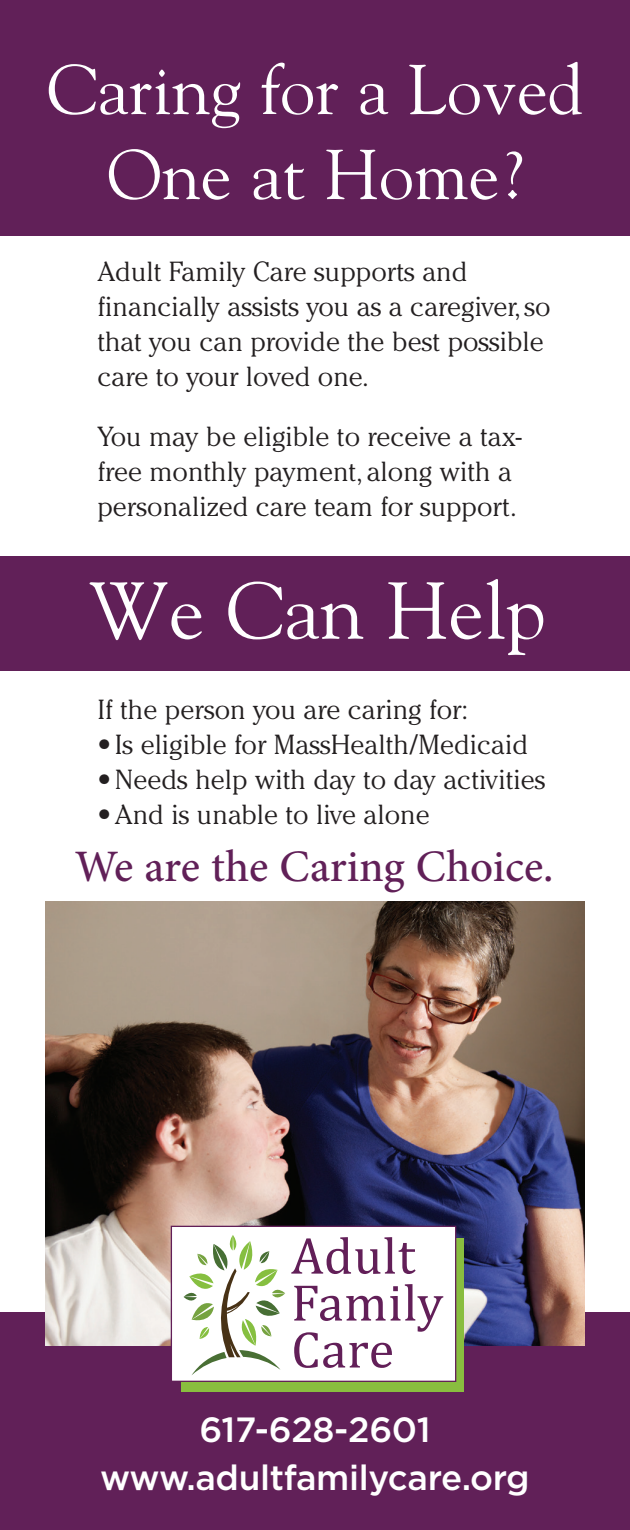
<style>
.page{position:relative;width:630px;height:1530px;background:#fff}
.page>*{position:absolute;margin:0;border:0;box-sizing:border-box;transform-origin:0 0}
.t1{font:80px "Goudy";color:#fff}
.t2{font:70px/85px "Goudy";color:#fff;text-align:center}
.t3{font:500 45px "Minion Pro";letter-spacing:-.005em;color:#612058}
.t4{font:500 35px/47.5px "Gotham";letter-spacing:-.01em;color:#fff;text-align:center}
.t5{font:300 27.5px/35px "Cheltenham";color:#231f20}
.s1{font-family:"Helvetica Neue";font-weight:400;font-stretch:condensed}
</style>
<div class="page">
<div style="left:0;top:556px;width:630px;height:115px;background:#612058"></div>
<div style="left:0;top:0;width:630px;height:236px;background:#612058"></div>
<div style="left:0;top:1312px;width:630px;height:218px;background:#612058"></div>
<img style="left:46px;top:902px;width:538px;height:444px">
<div style="left:182px;top:1238px;width:282px;height:153px;background:#89bd3f"></div>
<div style="left:171px;top:1226px;width:285px;height:155px;background:#fff"></div>
<div style="left:171px;top:1226px;width:285px;height:156px;border:1px solid #621f58"></div>
<svg style="left:184px;top:1235px;width:101px;height:140px"></svg>
<svg style="left:291px;top:1237px;width:125px;height:37px"></svg>
<svg style="left:294px;top:1284px;width:149px;height:84px"></svg>
<h2 class="t2" style="left:47px;top:45px;width:537px">Caring for a Loved<br>One at Home?</h2>
<p class="t5" style="left:97px;top:254px;width:455px">Adult Family Care supports and financially assists you as a caregiver, so that you can provide the best possible care to your loved one.</p>
<p class="t5" style="left:97px;top:419px;width:426px">You may be eligible to receive a tax&shy;free monthly payment, along with a personalized care team for support.</p>
<h1 class="t1" style="left:89px;top:561px;width:459px">We Can Help</h1>
<p class="t5" style="left:97px;top:691px;width:372px">If the person you are caring for:</p>
<p class="t5" style="left:97px;top:726px;width:432px"><span class="s1">•</span> Is eligible for MassHealth/Medicaid</p>
<p class="t5" style="left:97px;top:761px;width:449px"><span class="s1">•</span>Needs help with day to day activities</p>
<p class="t5" style="left:97px;top:796px;width:334px"><span class="s1">•</span>And is unable to live alone</p>
<h3 class="t3" style="left:75px;top:836px;width:480px">We are the Caring Choice.</h3>
<p class="t4" style="left:100px;top:1406px;width:431px">617-628-2601 www.adultfamilycare.org</p>
</div>
